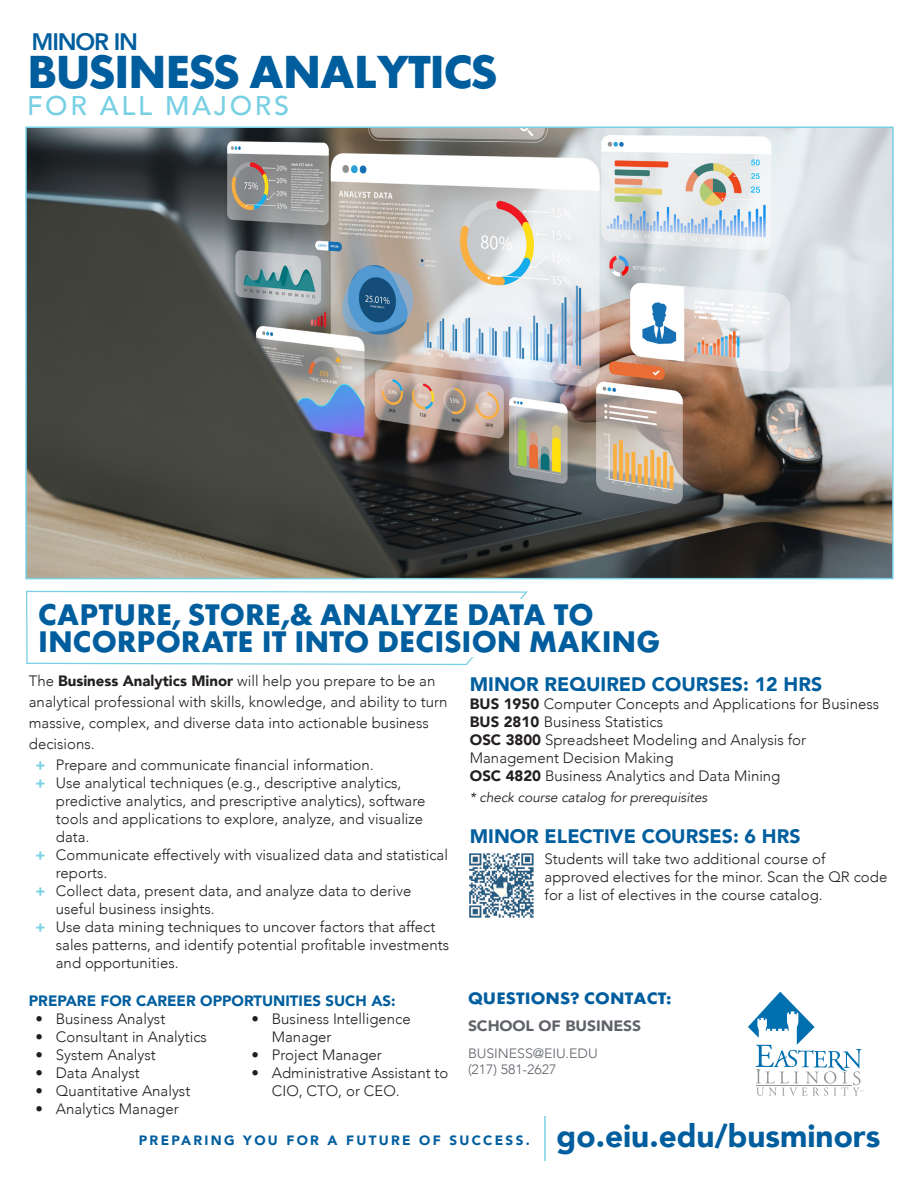
<style>
.page{position:relative;width:918px;height:1188px;background:#fff}
.page>*{position:absolute;margin:0;border:0;box-sizing:border-box;transform-origin:0 0}
.t1{font:42px "Futura Maxi CG Bold";letter-spacing:-.035em;color:#005e9e}
.t2{font:900 31.5px "Avenir";color:#005e9e}
.t3{font:27px/27px "Futura Maxi CG Bold";color:#005e9e}
.t4{font:500 27px "Avenir";letter-spacing:.1em;color:#78d0e4}
.t5{font:800 23.7px "Avenir";letter-spacing:-.05em;color:#005e9e}
.t6{font:900 19.5px "Avenir";color:#005e9e}
.t7{font:300 15px/18px "Avenir";color:#231f20}
.t8{font:900 15px "Avenir";color:#005e9e}
.t9{font:15px "Futura Maxi CG Bold";letter-spacing:.01em;color:#005e9e;scale:1.05 1}
.t10{font:900 15px "Avenir";letter-spacing:-.005em;color:#5f6369;scale:1.05 1}
.t11{font:italic 13.5px "Avenir";color:#231f20}
.t12{font:900 13.5px "Avenir";letter-spacing:.17em;color:#005e9e}
.t13{font:300 13.5px/16.2px "Avenir";letter-spacing:-.005em;color:#5f6369;scale:1.05 1}
.s1{font-weight:900}
.s2{font-weight:900;color:#78d0e4}
</style>
<div class="page">
<img style="left:28px;top:130px;width:863px;height:446px">
<div style="left:25px;top:127px;width:869px;height:452px;border:2px solid #78d0e4"></div>
<hr style="left:544px;top:1116px;width:2px;height:45px;background:#78d0e4">
<svg style="left:26px;top:590px;width:502px;height:76px"></svg>
<div style="left:38px;top:599px;width:628px;height:58px;background:#fff"></div>
<img style="left:469px;top:853px;width:65px;height:65px">
<svg style="left:748px;top:992px;width:115px;height:104px"></svg>
<p class="t5" style="left:32px;top:24px;width:108px">MINOR IN</p>
<p class="t1" style="left:27px;top:44px;width:472px">BUSINESS ANALYTICS</p>
<p class="t4" style="left:27px;top:82px;width:264px">FOR ALL MAJORS</p>
<p class="t3" style="left:38px;top:601px;width:624px">CAPTURE, STORE,&amp; ANALYZE DATA TO<br>INCORPORATE IT INTO DECISION MAKING</p>
<p class="t7" style="left:29px;top:670px;width:420px;line-height:21px">The <span class="s1">Business Analytics Minor</span> will help you prepare to be an analytical professional with skills, knowledge, and ability to turn massive, complex, and diverse data into actionable business decisions.</p>
<p class="t7" style="left:36px;top:756px;width:340px"><span class="s2">+</span> Prepare and communicate financial information.</p>
<p class="t7" style="left:56px;top:774px;width:371px;text-indent:-20px"><span class="s2">+</span> Use analytical techniques (e.g., descriptive analytics, predictive analytics, and prescriptive analytics), software tools and applications to explore, analyze, and visualize data.</p>
<p class="t7" style="left:56px;top:846px;width:394px;text-indent:-20px"><span class="s2">+</span> Communicate effectively with visualized data and statistical reports.</p>
<p class="t7" style="left:56px;top:882px;width:357px;text-indent:-20px"><span class="s2">+</span> Collect data, present data, and analyze data to derive useful business insights.</p>
<p class="t7" style="left:56px;top:918px;width:395px;text-indent:-20px"><span class="s2">+</span> Use data mining techniques to uncover factors that affect sales patterns, and identify potential profitable investments and opportunities.</p>
<p class="t8" style="left:29px;top:988px;width:368px">PREPARE FOR CAREER OPPORTUNITIES SUCH AS:</p>
<p class="t7" style="left:36px;top:1010px;width:131px">• Business Analyst</p>
<p class="t7" style="left:36px;top:1028px;width:173px">• Consultant in Analytics</p>
<p class="t7" style="left:36px;top:1046px;width:122px">• System Analyst</p>
<p class="t7" style="left:36px;top:1064px;width:106px">• Data Analyst</p>
<p class="t7" style="left:36px;top:1082px;width:156px">• Quantitative Analyst</p>
<p class="t7" style="left:36px;top:1100px;width:145px">• Analytics Manager</p>
<p class="t7" style="left:272px;top:1010px;width:140px;text-indent:-20px">• Business Intelligence<br>Manager</p>
<p class="t7" style="left:252px;top:1046px;width:132px">• Project Manager</p>
<p class="t7" style="left:272px;top:1064px;width:178px;text-indent:-20px">• Administrative Assistant to<br>CIO, CTO, or CEO.</p>
<p class="t6" style="left:470px;top:667px;width:354px">MINOR REQUIRED COURSES: 12 HRS</p>
<p class="t7" style="left:470px;top:694px;width:411px"><span class="s1">BUS 1950</span> Computer Concepts and Applications for Business</p>
<p class="t7" style="left:470px;top:712px;width:195px"><span class="s1">BUS 2810</span> Business Statistics</p>
<p class="t7" style="left:470px;top:730px;width:338px"><span class="s1">OSC 3800</span> Spreadsheet Modeling and Analysis for<br>Management Decision Making</p>
<p class="t7" style="left:470px;top:766px;width:312px"><span class="s1">OSC 4820</span> Business Analytics and Data Mining</p>
<p class="t11" style="left:470px;top:789px;width:239px">* check course catalog for prerequisites</p>
<p class="t6" style="left:470px;top:819px;width:332px">MINOR ELECTIVE COURSES: 6 HRS</p>
<p class="t7" style="left:545px;top:850px;width:344px">Students will take two additional course of approved electives for the minor. Scan the QR code for a list of electives in the course catalog.</p>
<p class="t9" style="left:468px;top:989px;width:195px">QUESTIONS? CONTACT:</p>
<p class="t10" style="left:468px;top:1013px;width:167px">SCHOOL OF BUSINESS</p>
<p class="t13" style="left:468px;top:1045px;width:125px">BUSINESS@EIU.EDU (217) 581-2627</p>
<p class="t12" style="left:139px;top:1129px;width:392px">PREPARING YOU FOR A FUTURE OF SUCCESS.</p>
<p class="t2" style="left:557px;top:1109px;width:325px">go.eiu.edu/busminors</p>
</div>
